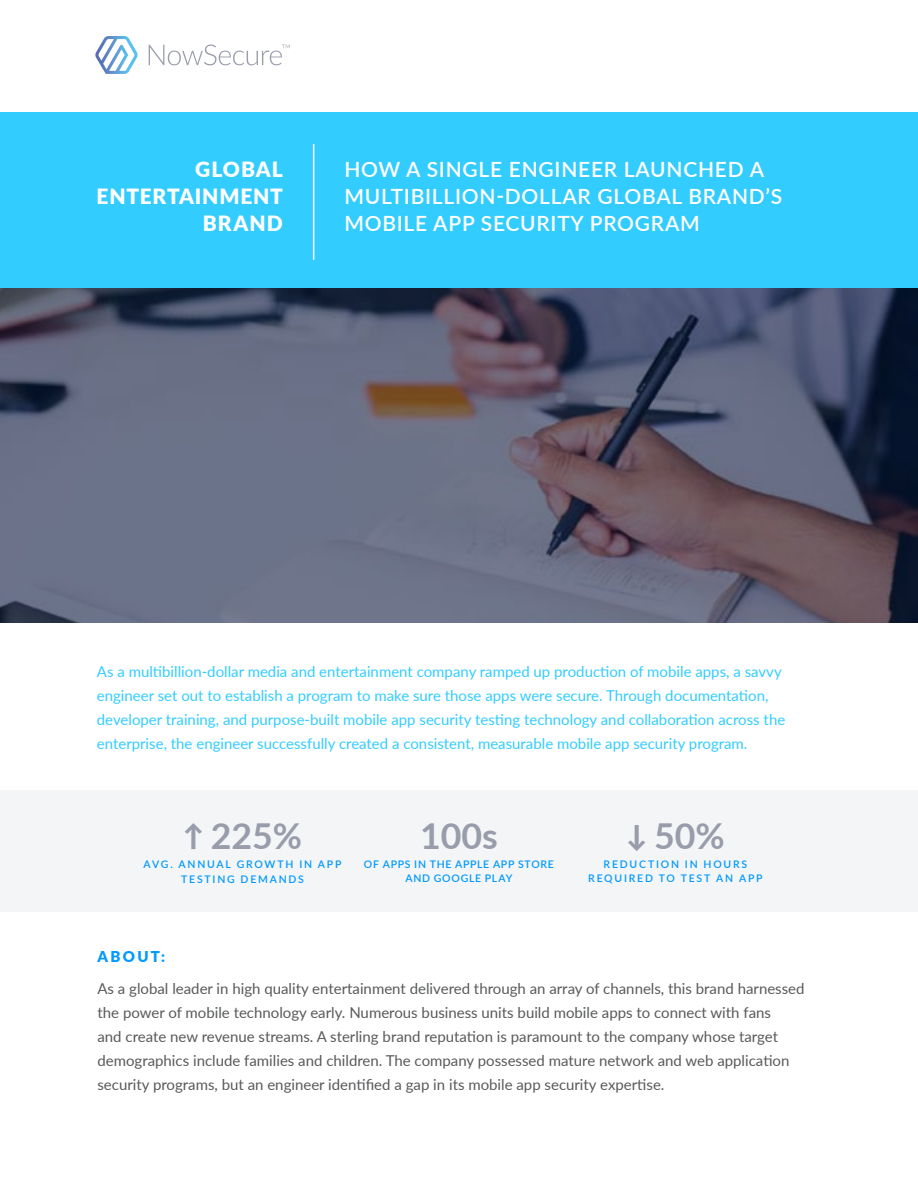
<style>
.page{position:relative;width:918px;height:1188px;background:#fff}
.page>*{position:absolute;margin:0;border:0;box-sizing:border-box;transform-origin:0 0}
.t1{font:700 35.7px "Lato";color:#989cab}
.t2{font:600 21px/27px "Lato";letter-spacing:.035em;color:#fff}
.t3{font:900 21px/27px "Lato";letter-spacing:.04em;color:#fff;text-align:right}
.t4{font:15px/24px "Lato";color:#58595b}
.t5{font:15px/24px "Lato";color:#3cf}
.t6{font:900 15px "Lato";letter-spacing:.155em;color:#09f}
.t7{font:600 10.5px/15px "Lato";letter-spacing:.165em;color:#09f;text-align:center}
.t8{font:600 10.5px/13.5px "Lato";letter-spacing:.07em;color:#09f;text-align:center}
.s1{font-weight:900;font-size:28.5px}
</style>
<div class="page">
<div style="left:0;top:790px;width:918px;height:122px;background:#f4f5f6"></div>
<svg style="left:0;top:288px;width:918px;height:335px;background:#5c5e73"></svg>
<div style="left:0;top:112px;width:918px;height:176px;background:#3cf"></div>
<hr style="left:313px;top:144px;width:1px;height:116px;background:#fff">
<svg style="left:95px;top:36px;width:43px;height:38px"></svg>
<svg style="left:149px;top:45px;width:141px;height:20px"></svg>
<h2 class="t3" style="left:97px;top:155px;width:188px">GLOBAL<br>ENTERTAINMENT<br>BRAND</h2>
<h2 class="t2" style="left:344px;top:155px;width:439px">HOW A SINGLE ENGINEER LAUNCHED A<br>MULTIBILLION-DOLLAR GLOBAL BRAND’S<br>MOBILE APP SECURITY PROGRAM</h2>
<p class="t5" style="left:97px;top:658px;width:690px">As a multibillion-dollar media and entertainment company ramped up production of mobile apps, a savvy engineer set out to establish a program to make sure those apps were secure. Through documentation, developer training, and purpose-built mobile app security testing technology and collaboration across the enterprise, the engineer successfully created a consistent, measurable mobile app security program.</p>
<h1 class="t1" style="left:183px;top:810px;width:121px"><span class="s1">↑</span> 225%</h1>
<p class="t7" style="left:144px;top:857px;width:199px">AVG. ANNUAL GROWTH IN APP<br>TESTING DEMANDS</p>
<p class="t8" style="left:364px;top:857px;width:192px">OF APPS IN THE APPLE APP STORE<br>AND GOOGLE PLAY</p>
<h1 class="t1" style="left:420px;top:810px;width:79px">100s</h1>
<h1 class="t1" style="left:626px;top:810px;width:100px"><span class="s1">↓</span> 50%</h1>
<p class="t7" style="left:588px;top:857px;width:176px;line-height:13.5px">REDUCTION IN HOURS<br>REQUIRED TO TEST AN APP</p>
<p class="t6" style="left:98px;top:945px;width:69px">ABOUT:</p>
<p class="t4" style="left:98px;top:976px;width:709px">As a global leader in high quality entertainment delivered through an array of channels, this brand harnessed the power of mobile technology early. Numerous business units build mobile apps to connect with fans<br>and create new revenue streams. A sterling brand reputation is paramount to the company whose target demographics include families and children. The company possessed mature network and web application security programs, but an engineer identified a gap in its mobile app security expertise.</p>
</div>
